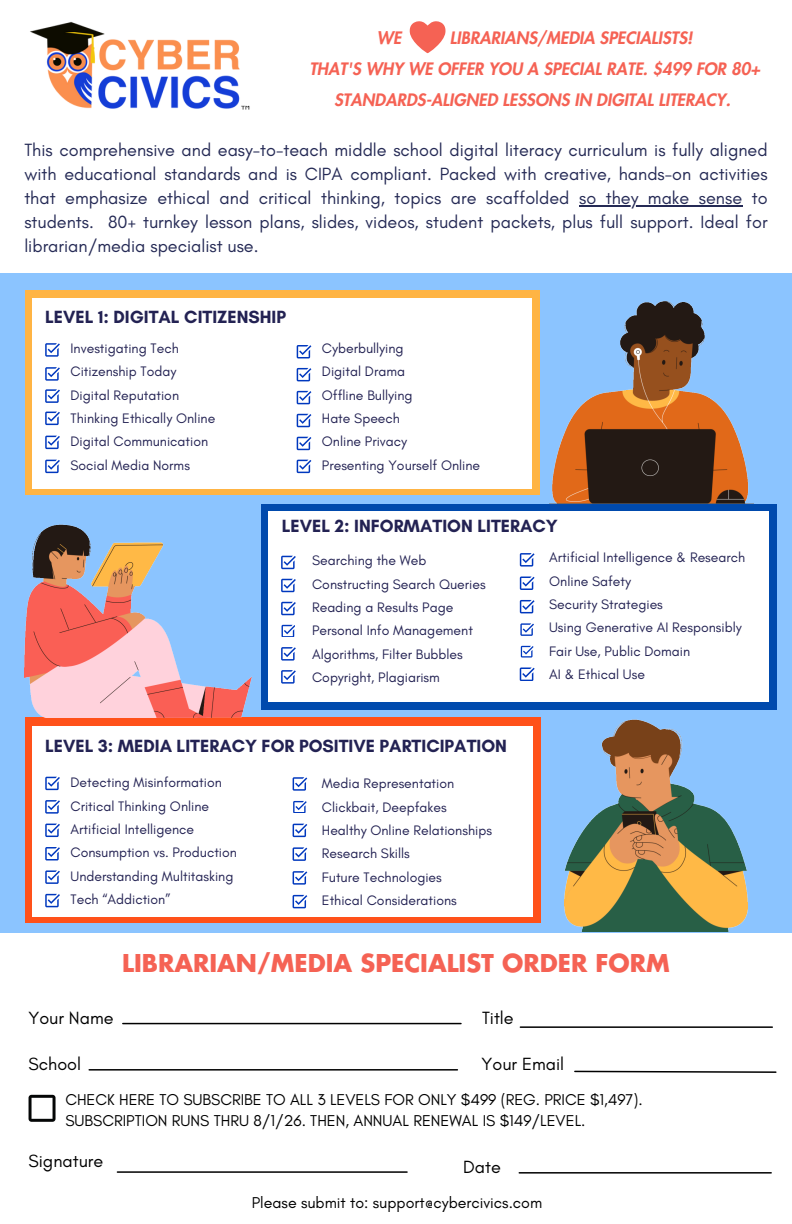
<style>
.page{position:relative;width:792px;height:1224px;background:#fff}
.page>*{position:absolute;margin:0;border:0;box-sizing:border-box;transform-origin:0 0}
.t1{font:700 24px "Futura LT Pro";color:#f56254}
.t2{font:18px/24px "Glacial Indifference";color:#252a55;text-align:justify}
.t3{font:700 18px "Glacial Indifference";color:#232253}
.t4{font:18px "Glacial Indifference";color:#000}
.t5{font:italic 800 16.8px "Futura LT Pro";color:#f56254}
.t6{font:16px/21.4px "Glacial Indifference";color:#000}
.t7{font:14px/23.4px "Glacial Indifference";color:#232253}
</style>
<div class="page">
<div style="left:0;top:273px;width:792px;height:660px;background:#8bc4ff"></div>
<div style="left:25px;top:290px;width:514px;height:205px;background:#ffb444"></div>
<div style="left:32px;top:298px;width:500px;height:190px;background:#fff"></div>
<div style="left:25px;top:718px;width:515px;height:205px;background:#ff511a"></div>
<div style="left:32px;top:726px;width:501px;height:191px;background:#fff"></div>
<div style="left:261px;top:504px;width:515px;height:205px;background:#004aad"></div>
<div style="left:268px;top:511px;width:501px;height:191px;background:#fff"></div>
<svg style="left:45px;top:343px;width:15px;height:14px"></svg>
<svg style="left:45px;top:367px;width:15px;height:14px"></svg>
<svg style="left:45px;top:389px;width:15px;height:14px"></svg>
<svg style="left:45px;top:412px;width:15px;height:13px"></svg>
<svg style="left:45px;top:436px;width:15px;height:13px"></svg>
<svg style="left:45px;top:460px;width:15px;height:13px"></svg>
<svg style="left:281px;top:556px;width:15px;height:13px"></svg>
<svg style="left:281px;top:579px;width:15px;height:13px"></svg>
<svg style="left:281px;top:602px;width:15px;height:13px"></svg>
<svg style="left:282px;top:625px;width:13px;height:12px"></svg>
<svg style="left:281px;top:647px;width:15px;height:14px"></svg>
<svg style="left:281px;top:670px;width:15px;height:14px"></svg>
<svg style="left:520px;top:577px;width:15px;height:13px"></svg>
<svg style="left:520px;top:553px;width:15px;height:14px"></svg>
<svg style="left:520px;top:600px;width:15px;height:13px"></svg>
<svg style="left:520px;top:623px;width:14px;height:12px"></svg>
<svg style="left:521px;top:646px;width:13px;height:12px"></svg>
<svg style="left:520px;top:667px;width:15px;height:14px"></svg>
<svg style="left:45px;top:777px;width:15px;height:13px"></svg>
<svg style="left:45px;top:800px;width:15px;height:14px"></svg>
<svg style="left:45px;top:824px;width:15px;height:13px"></svg>
<svg style="left:45px;top:847px;width:15px;height:13px"></svg>
<svg style="left:45px;top:870px;width:15px;height:14px"></svg>
<svg style="left:45px;top:894px;width:15px;height:13px"></svg>
<svg style="left:293px;top:777px;width:14px;height:14px"></svg>
<svg style="left:293px;top:801px;width:14px;height:12px"></svg>
<svg style="left:293px;top:824px;width:14px;height:13px"></svg>
<svg style="left:293px;top:847px;width:14px;height:14px"></svg>
<svg style="left:293px;top:871px;width:14px;height:14px"></svg>
<svg style="left:293px;top:895px;width:14px;height:13px"></svg>
<svg style="left:297px;top:345px;width:14px;height:13px"></svg>
<svg style="left:297px;top:368px;width:14px;height:13px"></svg>
<svg style="left:297px;top:391px;width:14px;height:13px"></svg>
<svg style="left:297px;top:414px;width:14px;height:13px"></svg>
<svg style="left:297px;top:437px;width:14px;height:13px"></svg>
<svg style="left:297px;top:460px;width:14px;height:13px"></svg>
<hr style="left:123px;top:1023px;width:338px;height:1px;background:#000">
<svg style="left:29px;top:1095px;width:27px;height:27px"></svg>
<hr style="left:520px;top:1026px;width:252px;height:2px;background:#000">
<hr style="left:89px;top:1069px;width:368px;height:2px;background:#000">
<svg style="left:574px;top:1070px;width:203px;height:3px"></svg>
<hr style="left:519px;top:1172px;width:252px;height:2px;background:#000">
<hr style="left:117px;top:1171px;width:290px;height:2px;background:#000">
<img style="left:25px;top:524px;width:226px;height:194px">
<img style="left:549px;top:301px;width:204px;height:203px">
<img style="left:564px;top:720px;width:183px;height:211px">
<img style="left:30px;top:22px;width:220px;height:88px">
<hr style="left:579px;top:206px;width:163px;height:1px;background:#252a55">
<svg style="left:409px;top:21px;width:37px;height:32px"></svg>
<p class="t5" style="left:377px;top:30px;width:26px">WE</p>
<p class="t5" style="left:450px;top:30px;width:244px">LIBRARIANS/MEDIA SPECIALISTS!</p>
<p class="t5" style="left:309px;top:61px;width:452px">THAT'S WHY WE OFFER YOU A SPECIAL RATE. $499 FOR 80+</p>
<p class="t5" style="left:334px;top:92px;width:398px">STANDARDS-ALIGNED LESSONS IN DIGITAL LITERACY.</p>
<p class="t2" style="left:24px;top:138px;width:745px">This comprehensive and easy-to-teach middle school digital literacy curriculum is fully aligned with educational standards and is CIPA compliant. Packed with creative, hands-on activities that emphasize ethical and critical thinking, topics are scaffolded</p>
<p class="t2" style="left:24px;top:186px;width:745px;text-indent:555px">so they make sense to students. 80+ turnkey lesson plans, slides, videos, student packets, plus full support. Ideal for librarian/media specialist use.</p>
<p class="t3" style="left:45px;top:306px;width:243px">LEVEL 1: DIGITAL CITIZENSHIP</p>
<p class="t7" style="left:71px;top:336px;width:110px">Investigating Tech</p>
<p class="t7" style="left:71px;top:360px;width:107px">Citizenship Today</p>
<h2 class="t7" style="left:71px;top:383px;width:110px">Digital Reputation</h2>
<h3 class="t7" style="left:71px;top:406px;width:146px">Thinking Ethically Online</h3>
<p class="t7" style="left:71px;top:430px;width:139px">Digital Communication</p>
<p class="t7" style="left:71px;top:453px;width:121px">Social Media Norms</p>
<p class="t7" style="left:322px;top:336px;width:83px">Cyberbullying</p>
<p class="t7" style="left:322px;top:360px;width:85px">Digital Drama</p>
<p class="t7" style="left:322px;top:383px;width:92px">Offline Bullying</p>
<p class="t7" style="left:322px;top:406px;width:80px">Hate Speech</p>
<p class="t7" style="left:322px;top:430px;width:87px">Online Privacy</p>
<h2 class="t7" style="left:322px;top:453px;width:160px">Presenting Yourself Online</h2>
<p class="t3" style="left:282px;top:515px;width:277px">LEVEL 2: INFORMATION LITERACY</p>
<p class="t7" style="left:312px;top:549px;width:116px">Searching the Web</p>
<p class="t7" style="left:312px;top:572px;width:175px">Constructing Search Queries</p>
<p class="t7" style="left:312px;top:595px;width:143px">Reading a Results Page</p>
<p class="t7" style="left:312px;top:619px;width:162px">Personal Info Management</p>
<p class="t7" style="left:312px;top:642px;width:152px">Algorithms, Filter Bubbles</p>
<p class="t7" style="left:312px;top:665px;width:129px">Copyright, Plagiarism</p>
<p class="t3" style="left:45px;top:735px;width:463px">LEVEL 3: MEDIA LITERACY FOR POSITIVE PARTICIPATION</p>
<p class="t7" style="left:71px;top:771px;width:153px">Detecting Misinformation<br>Critical Thinking Online</p>
<p class="t7" style="left:71px;top:817px;width:125px">Artificial Intelligence</p>
<p class="t7" style="left:71px;top:841px;width:168px">Consumption vs. Production</p>
<p class="t7" style="left:71px;top:864px;width:164px">Understanding Multitasking</p>
<p class="t7" style="left:71px;top:887px;width:101px">Tech “Addiction”</p>
<p class="t7" style="left:322px;top:772px;width:134px">Media Representation</p>
<p class="t7" style="left:322px;top:795px;width:126px">Clickbait, Deepfakes</p>
<p class="t7" style="left:322px;top:818px;width:172px">Healthy Online Relationships</p>
<p class="t7" style="left:322px;top:842px;width:89px">Research Skills</p>
<p class="t7" style="left:322px;top:865px;width:121px">Future Technologies</p>
<p class="t7" style="left:322px;top:888px;width:136px">Ethical Considerations</p>
<p class="t7" style="left:549px;top:546px;width:198px">Artificial Intelligence &amp; Research</p>
<p class="t7" style="left:549px;top:569px;width:83px">Online Safety</p>
<p class="t7" style="left:549px;top:592px;width:115px">Security Strategies</p>
<p class="t7" style="left:549px;top:616px;width:194px">Using Generative AI Responsibly</p>
<p class="t7" style="left:549px;top:639px;width:142px">Fair Use, Public Domain</p>
<p class="t7" style="left:549px;top:662px;width:97px">AI &amp; Ethical Use</p>
<p class="t1" style="left:122px;top:952px;width:549px">LIBRARIAN/MEDIA SPECIALIST ORDER FORM</p>
<p class="t4" style="left:29px;top:1007px;width:87px">Your Name</p>
<p class="t4" style="left:482px;top:1007px;width:33px">Title</p>
<p class="t4" style="left:29px;top:1053px;width:54px">School</p>
<p class="t4" style="left:482px;top:1053px;width:84px">Your Email</p>
<p class="t6" style="left:65px;top:1088px;width:579px">CHECK HERE TO SUBSCRIBE TO ALL 3 LEVELS FOR ONLY $499 (REG. PRICE $1,497).<br>SUBSCRIPTION RUNS THRU 8/1/26. THEN, ANNUAL RENEWAL IS $149/LEVEL.</p>
<p class="t4" style="left:29px;top:1150px;width:76px">Signature</p>
<p class="t4" style="left:463px;top:1156px;width:39px">Date</p>
<p class="t6" style="left:252px;top:1192px;width:292px">Please submit to: support@cybercivics.com</p>
</div>
